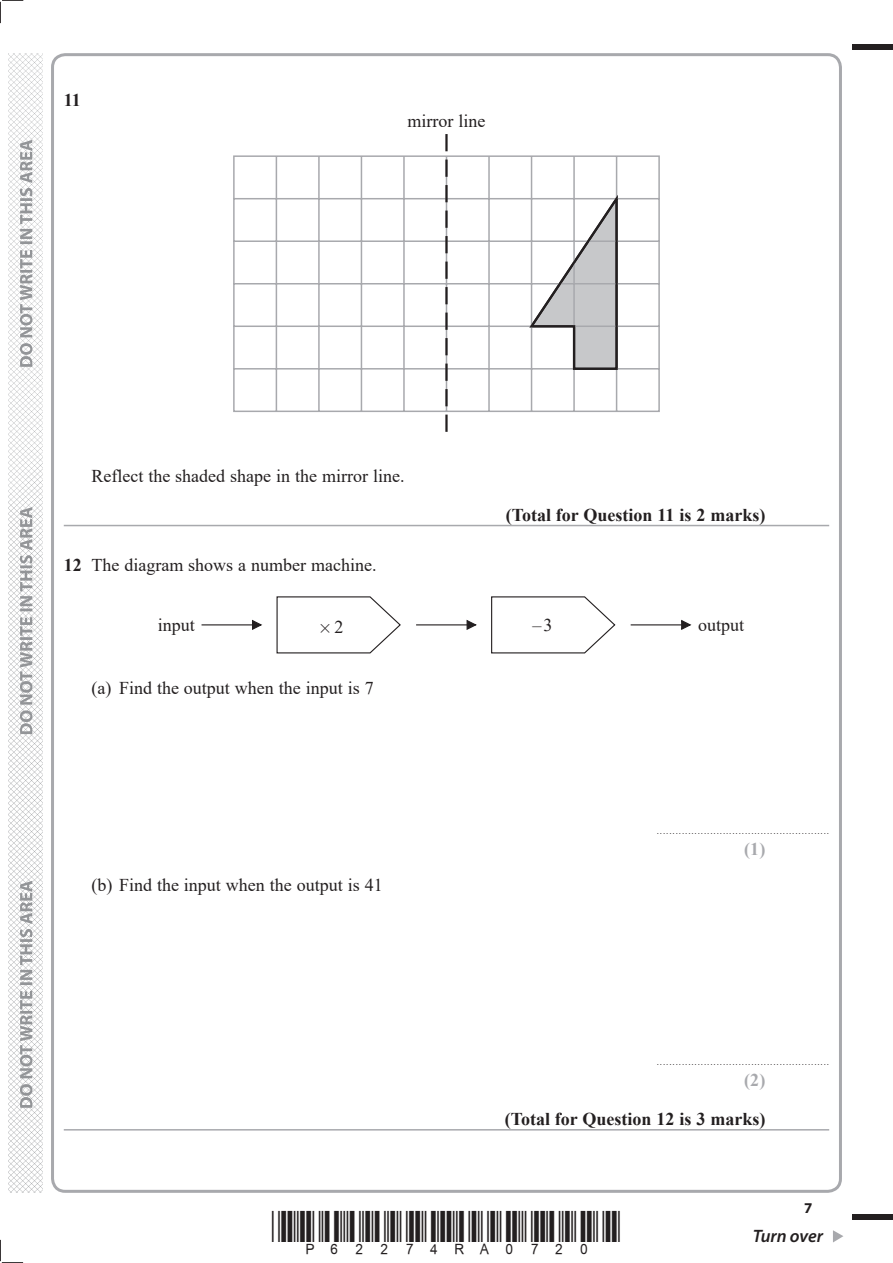
<style>
.page{position:relative;width:893px;height:1263px;background:#fff}
.page>*{position:absolute;margin:0;border:0;box-sizing:border-box;transform-origin:0 0}
.t1{font:18px "Times New Roman";color:#231f20}
.t2{font:700 18px "Times New Roman";color:#231f20}
.t3{font:italic 600 18px "Myriad Pro";letter-spacing:-.005em;color:#231f20}
.t4{font:700 18px "Times New Roman";color:#a8a9ad}
.t5{font:18px "Euclid";color:#231f20}
.t6{font:700 15px "Myriad Pro";color:#231f20}
.t7{font:9px "Times New Roman";color:#231f20}
.s1{font-weight:700}
.s2{font-family:"Times New Roman"}
</style>
<div class="page">
<div style="left:853px;top:45px;width:40px;height:5px;background:#231f20"></div>
<div style="left:853px;top:1214px;width:40px;height:6px;background:#231f20"></div>
<svg style="left:833px;top:1230px;width:10px;height:12px"></svg>
<svg style="left:0;top:0;width:23px;height:23px"></svg>
<svg style="left:0;top:1240px;width:23px;height:23px"></svg>
<img style="left:9px;top:53px;width:34px;height:1140px">
<svg style="left:20px;top:140px;width:12px;height:968px"></svg>
<hr style="left:64px;top:525px;width:765px;height:1px;background:#a8a9ad">
<hr style="left:64px;top:1129px;width:765px;height:1px;background:#a8a9ad">
<svg style="left:233px;top:155px;width:427px;height:257px"></svg>
<svg style="left:445px;top:135px;width:3px;height:297px"></svg>
<svg style="left:527px;top:191px;width:92px;height:180px"></svg>
<svg style="left:276px;top:596px;width:125px;height:57px"></svg>
<hr style="left:202px;top:624px;width:59px;height:1px;background:#231f20">
<svg style="left:251px;top:619px;width:12px;height:11px"></svg>
<svg style="left:491px;top:596px;width:125px;height:57px"></svg>
<hr style="left:416px;top:624px;width:60px;height:1px;background:#231f20">
<svg style="left:466px;top:619px;width:11px;height:11px"></svg>
<hr style="left:631px;top:624px;width:59px;height:1px;background:#231f20">
<svg style="left:680px;top:619px;width:12px;height:11px"></svg>
<p class="t2" style="left:64px;top:87px;width:19px">11</p>
<p class="t1" style="left:407px;top:108px;width:79px">mirror line</p>
<p class="t1" style="left:91px;top:463px;width:315px">Reflect the shaded shape in the mirror line.</p>
<p class="t1" style="left:64px;top:553px;width:314px"><span class="s1">12</span> The diagram shows a number machine.</p>
<p class="t2" style="left:506px;top:501px;width:261px">(Total for Question 11 is 2 marks)</p>
<p class="t1" style="left:158px;top:612px;width:39px">input</p>
<p class="t5" style="left:318px;top:616px;width:27px">×<span class="s2">2</span></p>
<p class="t1" style="left:532px;top:612px;width:22px">–3</p>
<p class="t1" style="left:698px;top:612px;width:48px">output</p>
<p class="t1" style="left:91px;top:675px;width:284px">(a) Find the output when the input is 7</p>
<p class="t1" style="left:91px;top:872px;width:293px">(b) Find the input when the output is 41</p>
<p class="t7" style="left:657px;top:824px;width:174px">.......................................................</p>
<p class="t4" style="left:744px;top:836px;width:23px">(1)</p>
<p class="t7" style="left:657px;top:1055px;width:174px">.......................................................</p>
<p class="t4" style="left:744px;top:1067px;width:23px">(2)</p>
<p class="t2" style="left:505px;top:1106px;width:262px">(Total for Question 12 is 3 marks)</p>
<p class="t6" style="left:804px;top:1198px;width:10px">7</p>
<p class="t3" style="left:753px;top:1225px;width:72px">Turn over</p>
</div>
